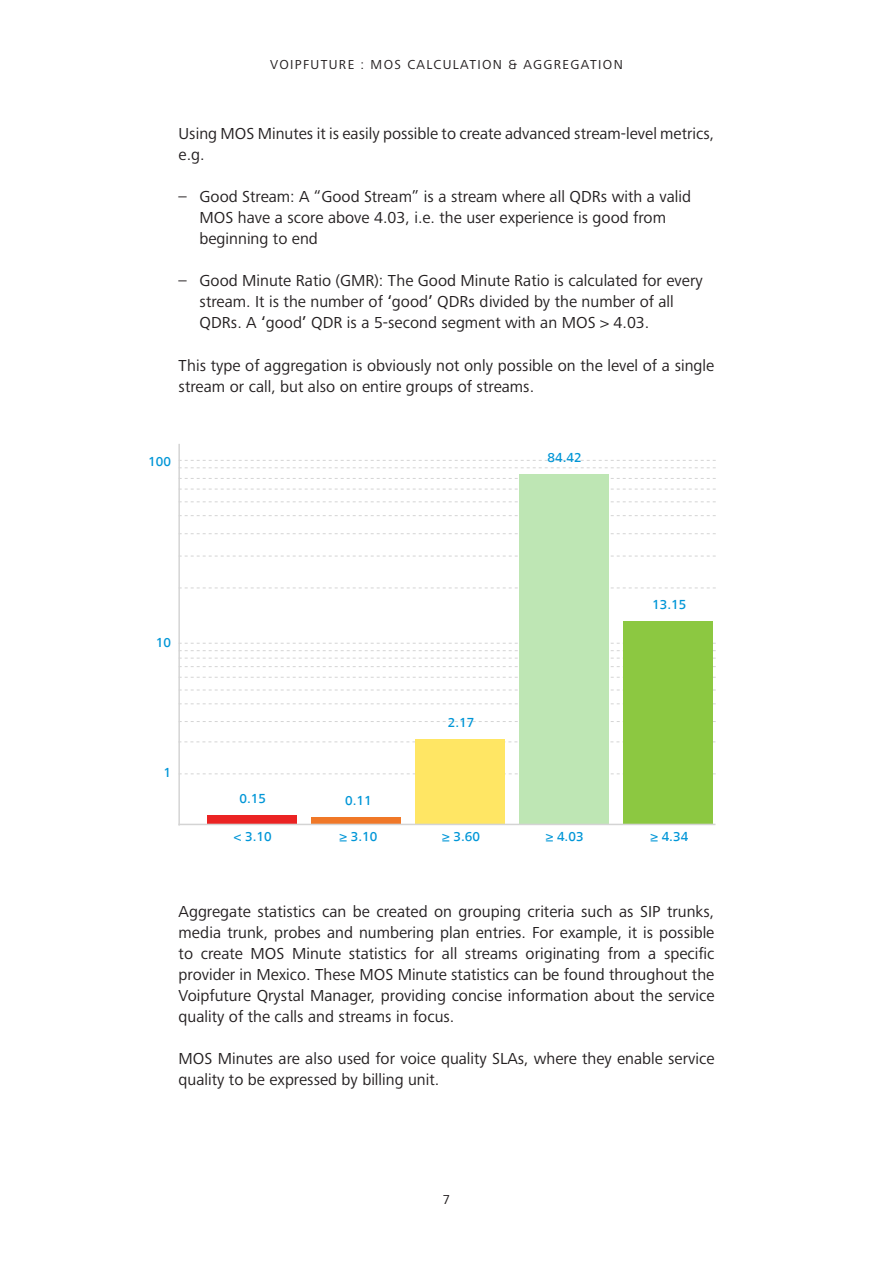
<style>
.page{position:relative;width:893px;height:1263px;background:#fff}
.page>*{position:absolute;margin:0;border:0;box-sizing:border-box;transform-origin:0 0}
.copy_11_auf_14_Punkt{font:16.5px/21px "Frutiger Next Pro";color:#231f20}
.Intro_groß{font:500 13.5px "Frutiger Next Com";color:#0096d7}
.t1{font:13.5px "Frutiger Next Pro";letter-spacing:.1em;color:#231f20}
.s1{font-family:"Frutiger Next Com";font-weight:500}
</style>
<div class="page">
<svg style="left:180px;top:773px;width:536px;height:1px"></svg>
<svg style="left:180px;top:741px;width:535px;height:1px"></svg>
<svg style="left:180px;top:721px;width:536px;height:1px"></svg>
<svg style="left:180px;top:703px;width:536px;height:1px"></svg>
<svg style="left:180px;top:690px;width:536px;height:1px"></svg>
<svg style="left:180px;top:677px;width:536px;height:1px"></svg>
<svg style="left:180px;top:666px;width:536px;height:1px"></svg>
<svg style="left:180px;top:658px;width:536px;height:1px"></svg>
<svg style="left:180px;top:650px;width:536px;height:1px"></svg>
<svg style="left:180px;top:643px;width:536px;height:1px"></svg>
<svg style="left:180px;top:588px;width:536px;height:1px"></svg>
<svg style="left:180px;top:556px;width:536px;height:1px"></svg>
<svg style="left:180px;top:533px;width:536px;height:1px"></svg>
<svg style="left:180px;top:515px;width:536px;height:1px"></svg>
<svg style="left:180px;top:501px;width:536px;height:1px"></svg>
<svg style="left:180px;top:489px;width:536px;height:1px"></svg>
<svg style="left:180px;top:478px;width:536px;height:1px"></svg>
<svg style="left:180px;top:467px;width:536px;height:1px"></svg>
<svg style="left:180px;top:460px;width:536px;height:1px"></svg>
<hr style="left:178px;top:444px;width:2px;height:381px;background:#d4d4d4">
<div style="left:208px;top:815px;width:89px;height:10px;background:#eb2323"></div>
<svg style="left:311px;top:817px;width:90px;height:7px"></svg>
<div style="left:415px;top:739px;width:89px;height:85px;background:#ffe664"></div>
<div style="left:520px;top:475px;width:89px;height:349px;background:#bee6b4"></div>
<div style="left:623px;top:621px;width:90px;height:203px;background:#8cc841"></div>
<hr style="left:178px;top:824px;width:537px;height:1px;background:#d4d4d4">
<p class="t1" style="left:270px;top:56px;width:354px">VOIPFUTURE : MOS CALCULATION &amp; AGGREGATION</p>
<p class="copy_11_auf_14_Punkt" style="left:179px;top:123px;width:537px">Using MOS Minutes it is easily possible to create advanced stream-level metrics, e.g.</p>
<p class="copy_11_auf_14_Punkt" style="left:200px;top:186px;width:493px;text-indent:-21px">– Good Stream: A “Good Stream” is a stream where all QDRs with a valid<br>MOS have a score above 4.03, i.e. the user experience is good from beginning to end</p>
<p class="copy_11_auf_14_Punkt" style="left:200px;top:270px;width:505px;text-indent:-21px">– Good Minute Ratio (GMR): The Good Minute Ratio is calculated for every stream. It is the number of <span class="s1">‘</span>good<span class="s1">’</span> QDRs divided by the number of all<br>QDRs. A <span class="s1">‘</span>good<span class="s1">’</span> QDR is a 5-second segment with an MOS &gt; 4.03.</p>
<p class="copy_11_auf_14_Punkt" style="left:179px;top:354px;width:537px">This type of aggregation is obviously not only possible on the level of a single stream or call, but also on entire groups of streams.</p>
<p class="Intro_groß" style="left:148px;top:454px;width:24px">100</p>
<p class="Intro_groß" style="left:548px;top:450px;width:36px">84.42</p>
<p class="Intro_groß" style="left:156px;top:634px;width:17px">10</p>
<p class="Intro_groß" style="left:652px;top:597px;width:36px">13.15</p>
<p class="Intro_groß" style="left:163px;top:765px;width:9px">1</p>
<p class="Intro_groß" style="left:240px;top:790px;width:28px">0.15</p>
<p class="Intro_groß" style="left:345px;top:792px;width:28px">0.11</p>
<p class="Intro_groß" style="left:448px;top:715px;width:28px">2.17</p>
<p class="Intro_groß" style="left:234px;top:829px;width:39px">&lt; 3.10</p>
<p class="Intro_groß" style="left:340px;top:829px;width:39px">≥ 3.10</p>
<p class="Intro_groß" style="left:442px;top:829px;width:39px">≥ 3.60</p>
<p class="Intro_groß" style="left:546px;top:829px;width:39px">≥ 4.03</p>
<p class="Intro_groß" style="left:650px;top:829px;width:39px">≥ 4.34</p>
<p class="copy_11_auf_14_Punkt" style="left:179px;top:900px;width:537px;text-align:justify">Aggregate statistics can be created on grouping criteria such as SIP trunks, media trunk, probes and numbering plan entries. For example, it is possible to create MOS Minute statistics for all streams originating from a specific provider in Mexico. These MOS Minute statistics can be found throughout the Voipfuture Qrystal Manager, providing concise information about the service quality of the calls and streams in focus.</p>
<p class="copy_11_auf_14_Punkt" style="left:179px;top:1047px;width:537px">MOS Minutes are also used for voice quality SLAs, where they enable service quality to be expressed by billing unit.</p>
<p class="t1" style="left:443px;top:1192px;width:9px">7</p>
</div>
